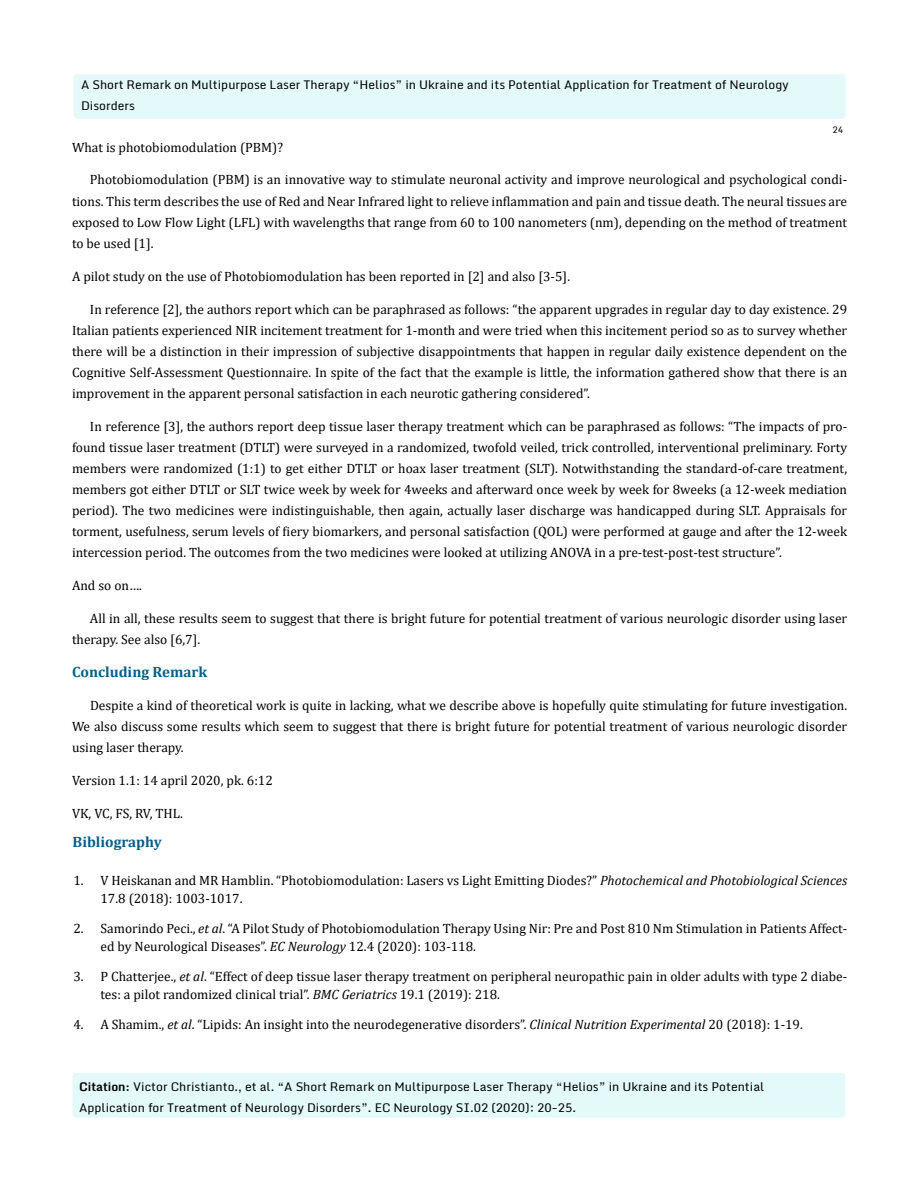
<style>
.page{position:relative;width:918px;height:1188px;background:#fff}
.page>*{position:absolute;margin:0;border:0;box-sizing:border-box;transform-origin:0 0}
.t1{font:700 15px "Cambria";color:#046089}
.t2{font:13.5px/21px "Cambria";color:#000;text-align:justify}
.t3{font:12px/21px "Monda";color:#000}
.t4{font:9px "Monda";color:#000}
.s1{font-style:italic}
.s2{font-weight:700}
</style>
<div class="page">
<div style="left:73px;top:73px;width:773px;height:47px;background:#e3f9fa;border-radius:4px"></div>
<div style="left:72px;top:72px;width:775px;height:48px;border:2px solid #fff;border-radius:4px"></div>
<div style="left:72px;top:1072px;width:774px;height:46px;background:#e3f9fa;border-radius:4px"></div>
<div style="left:71px;top:1071px;width:776px;height:48px;border:2px solid #fff;border-radius:4px"></div>
<p class="t3" style="left:81px;top:74px;width:709px">A Short Remark on Multipurpose Laser Therapy “Helios” in Ukraine and its Potential Application for Treatment of Neurology<br>Disorders</p>
<p class="t4" style="left:832px;top:124px;width:12px">24</p>
<p class="t2" style="left:72px;top:136px;width:213px">What is photobiomodulation (PBM)?</p>
<p class="t2" style="left:72px;top:169px;width:777px;text-indent:18px">Photobiomodulation (PBM) is an innovative way to stimulate neuronal activity and improve neurological and psychological condi&shy;tions. This term describes the use of Red and Near Infrared light to relieve inflammation and pain and tissue death. The neural tissues are exposed to Low Flow Light (LFL) with wavelengths that range from 60 to 100 nanometers (nm), depending on the method of treatment to be used [1].</p>
<p class="t2" style="left:72px;top:265px;width:500px">A pilot study on the use of Photobiomodulation has been reported in [2] and also [3-5].</p>
<p class="t2" style="left:72px;top:298px;width:777px;text-indent:18px">In reference [2], the authors report which can be paraphrased as follows: “the apparent upgrades in regular day to day existence. 29<br>Italian patients experienced NIR incitement treatment for 1-month and were tried when this incitement period so as to survey whether there will be a distinction in their impression of subjective disappointments that happen in regular daily existence dependent on the Cognitive Self-Assessment Questionnaire. In spite of the fact that the example is little, the information gathered show that there is an improvement in the apparent personal satisfaction in each neurotic gathering considered”.</p>
<p class="t2" style="left:72px;top:415px;width:777px;text-indent:18px">In reference [3], the authors report deep tissue laser therapy treatment which can be paraphrased as follows: “The impacts of pro&shy;found tissue laser treatment (DTLT) were surveyed in a randomized, twofold veiled, trick controlled, interventional preliminary. Forty members were randomized (1:1) to get either DTLT or hoax laser treatment (SLT). Notwithstanding the standard-of-care treatment, members got either DTLT or SLT twice week by week for 4weeks and afterward once week by week for 8weeks (a 12-week mediation period). The two medicines were indistinguishable, then again, actually laser discharge was handicapped during SLT. Appraisals for torment, usefulness, serum levels of fiery biomarkers, and personal satisfaction (QOL) were performed at gauge and after the 12-week intercession period. The outcomes from the two medicines were looked at utilizing ANOVA in a pre-test-post-test structure”.</p>
<p class="t2" style="left:72px;top:574px;width:71px">And so on….</p>
<p class="t2" style="left:72px;top:607px;width:777px;text-indent:18px">All in all, these results seem to suggest that there is bright future for potential treatment of various neurologic disorder using laser therapy. See also [6,7].</p>
<p class="t1" style="left:72px;top:661px;width:137px">Concluding Remark</p>
<p class="t2" style="left:72px;top:694px;width:777px;text-indent:18px">Despite a kind of theoretical work is quite in lacking, what we describe above is hopefully quite stimulating for future investigation.<br>We also discuss some results which seem to suggest that there is bright future for potential treatment of various neurologic disorder using laser therapy.</p>
<p class="t2" style="left:72px;top:769px;width:202px">Version 1.1: 14 april 2020, pk. 6:12</p>
<p class="t2" style="left:72px;top:802px;width:112px">VK, VC, FS, RV, THL.</p>
<p class="t1" style="left:73px;top:831px;width:91px">Bibliography</p>
<p class="t2" style="left:100px;top:872px;width:748px;line-height:18px;text-indent:-27px">1. V Heiskanan and MR Hamblin. “Photobiomodulation: Lasers vs Light Emitting Diodes?” <span class="s1">Photochemical and Photobiological Sciences<br></span>17.8 (2018): 1003-1017.</p>
<p class="t2" style="left:100px;top:920px;width:748px;line-height:18px;text-indent:-27px">2. Samorindo Peci., <span class="s1">et al</span>. “A Pilot Study of Photobiomodulation Therapy Using Nir: Pre and Post 810 Nm Stimulation in Patients Affect&shy;ed by Neurological Diseases”. <span class="s1">EC Neurology</span> 12.4 (2020): 103-118.</p>
<p class="t2" style="left:100px;top:968px;width:748px;line-height:18px;text-indent:-27px">3. P Chatterjee., <span class="s1">et al</span>. “Effect of deep tissue laser therapy treatment on peripheral neuropathic pain in older adults with type 2 diabe&shy;tes: a pilot randomized clinical trial”. <span class="s1">BMC Geriatrics</span> 19.1 (2019): 218.</p>
<p class="t2" style="left:74px;top:1014px;width:731px">4. A Shamim., <span class="s1">et al</span>. “Lipids: An insight into the neurodegenerative disorders”. <span class="s1">Clinical Nutrition Experimental</span> 20 (2018): 1-19.</p>
<p class="t3" style="left:79px;top:1077px;width:687px"><span class="s2">Citation:</span> Victor Christianto., et al. “A Short Remark on Multipurpose Laser Therapy “Helios” in Ukraine and its Potential<br>Application for Treatment of Neurology Disorders”. EC Neurology SI.02 (2020): 20-25.</p>
</div>
